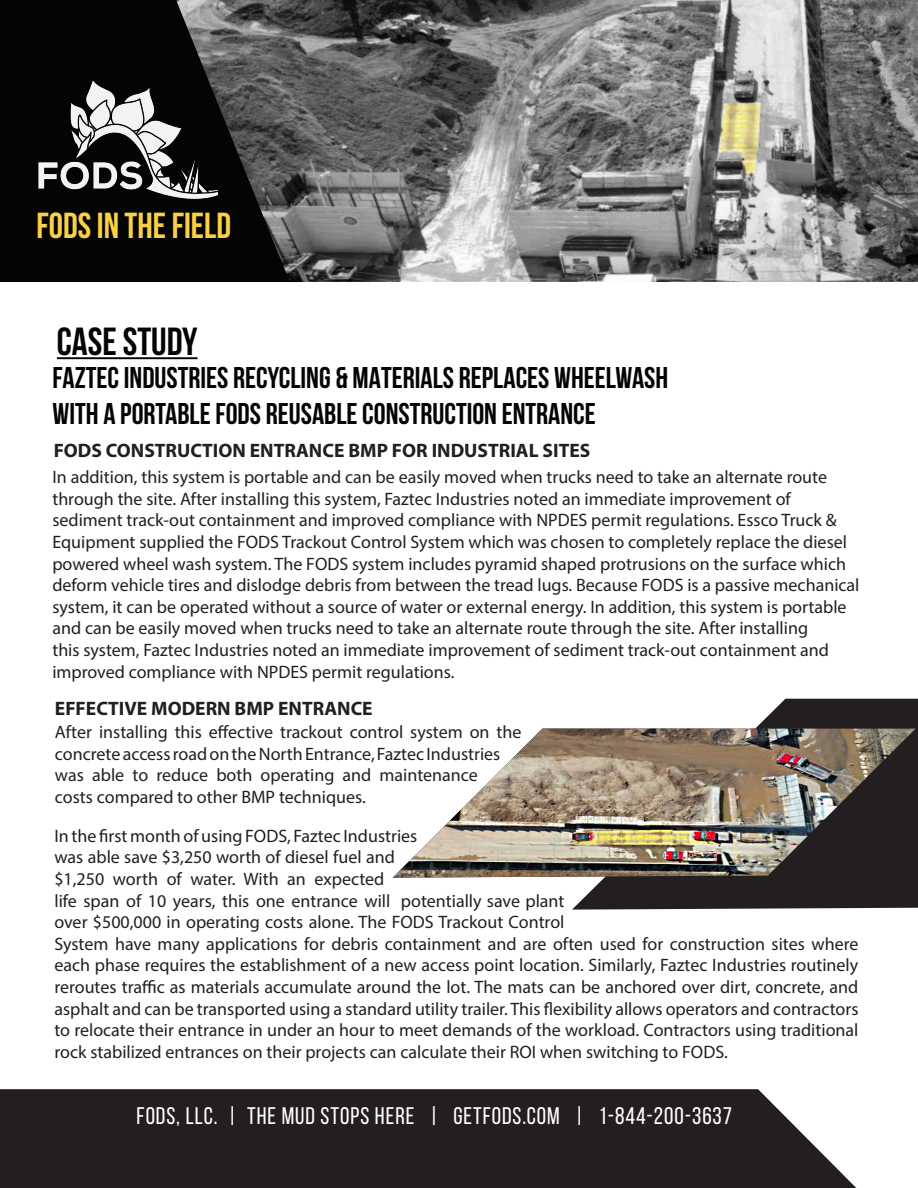
<style>
.page{position:relative;width:918px;height:1188px;background:#fff}
.page>*{position:absolute;margin:0;border:0;box-sizing:border-box;transform-origin:0 0}
.t1{font:700 39px "Bebas Neue";color:#040503}
.t2{font:700 36px "Bebas Neue";color:#fad144}
.t3{font:700 30px "Bebas Neue";color:#040503}
.t4{font:24px "Bebas Neue";letter-spacing:.04em;color:#fff}
.t5{font:700 19.5px "Myriad Pro";color:#231f20}
.t6{font:18px/21.6px "Myriad Pro";color:#231f20}
</style>
<div class="page">
<div style="left:0;top:0;width:176px;height:282px;background:#040503"></div>
<img style="left:176px;top:0;width:742px;height:282px">
<img style="left:39px;top:81px;width:179px;height:117px">
<hr style="left:57px;top:357px;width:141px;height:2px;background:#040503">
<div style="left:0;top:1089px;width:856px;height:99px;background:#231f20"></div>
<svg style="left:572px;top:699px;width:346px;height:211px;fill:#231f20"></svg>
<img style="left:393px;top:729px;width:523px;height:149px">
<p class="t2" style="left:36px;top:206px;width:196px">FODS IN THE FIELD</p>
<p class="t1" style="left:57px;top:320px;width:142px">CASE STUDY</p>
<p class="t3" style="left:53px;top:362px;width:617px">FAZTEC INDUSTRIES RECYCLING &amp; MATERIALS REPLACES WHEELWASH</p>
<p class="t3" style="left:53px;top:398px;width:545px">WITH A PORTABLE FODS REUSABLE CONSTRUCTION ENTRANCE</p>
<p class="t5" style="left:54px;top:438px;width:538px">FODS CONSTRUCTION ENTRANCE BMP FOR INDUSTRIAL SITES</p>
<p class="t6" style="left:52px;top:466px;width:809px">In addition, this system is portable and can be easily moved when trucks need to take an alternate route through the site. After installing this system, Faztec Industries noted an immediate improvement of sediment track-out containment and improved compliance with NPDES permit regulations. Essco Truck &amp; Equipment supplied the FODS Trackout Control System which was chosen to completely replace the diesel powered wheel wash system. The FODS system includes pyramid shaped protrusions on the surface which deform vehicle tires and dislodge debris from between the tread lugs. Because FODS is a passive mechanical system, it can be operated without a source of water or external energy. In addition, this system is portable and can be easily moved when trucks need to take an alternate route through the site. After installing<br>this system, Faztec Industries noted an immediate improvement of sediment track-out containment and improved compliance with NPDES permit regulations.</p>
<p class="t5" style="left:55px;top:696px;width:319px">EFFECTIVE MODERN BMP ENTRANCE</p>
<p class="t6" style="left:55px;top:721px;width:468px">After installing this effective trackout control system on the concrete access road on the North Entrance, Faztec Industries was able to reduce both operating and maintenance<br>costs compared to other BMP techniques.</p>
<p class="t6" style="left:54px;top:825px;width:806px">In the first month of using FODS, Faztec Industries<br>was able save $3,250 worth of diesel fuel and<br>$1,250 worth of water. With an expected<br>life span of 10 years, this one entrance will potentially save plant<br>over $500,000 in operating costs alone. The FODS Trackout Control<br>System have many applications for debris containment and are often used for construction sites where each phase requires the establishment of a new access point location. Similarly, Faztec Industries routinely reroutes traffic as materials accumulate around the lot. The mats can be anchored over dirt, concrete, and asphalt and can be transported using a standard utility trailer. This flexibility allows operators and contractors to relocate their entrance in under an hour to meet demands of the workload. Contractors using traditional rock stabilized entrances on their projects can calculate their ROI when switching to FODS.</p>
<p class="t4" style="left:137px;top:1102px;width:597px">FODS, LLC. | THE MUD STOPS HERE | GETFODS.COM | 1-844-200-3637</p>
</div>
